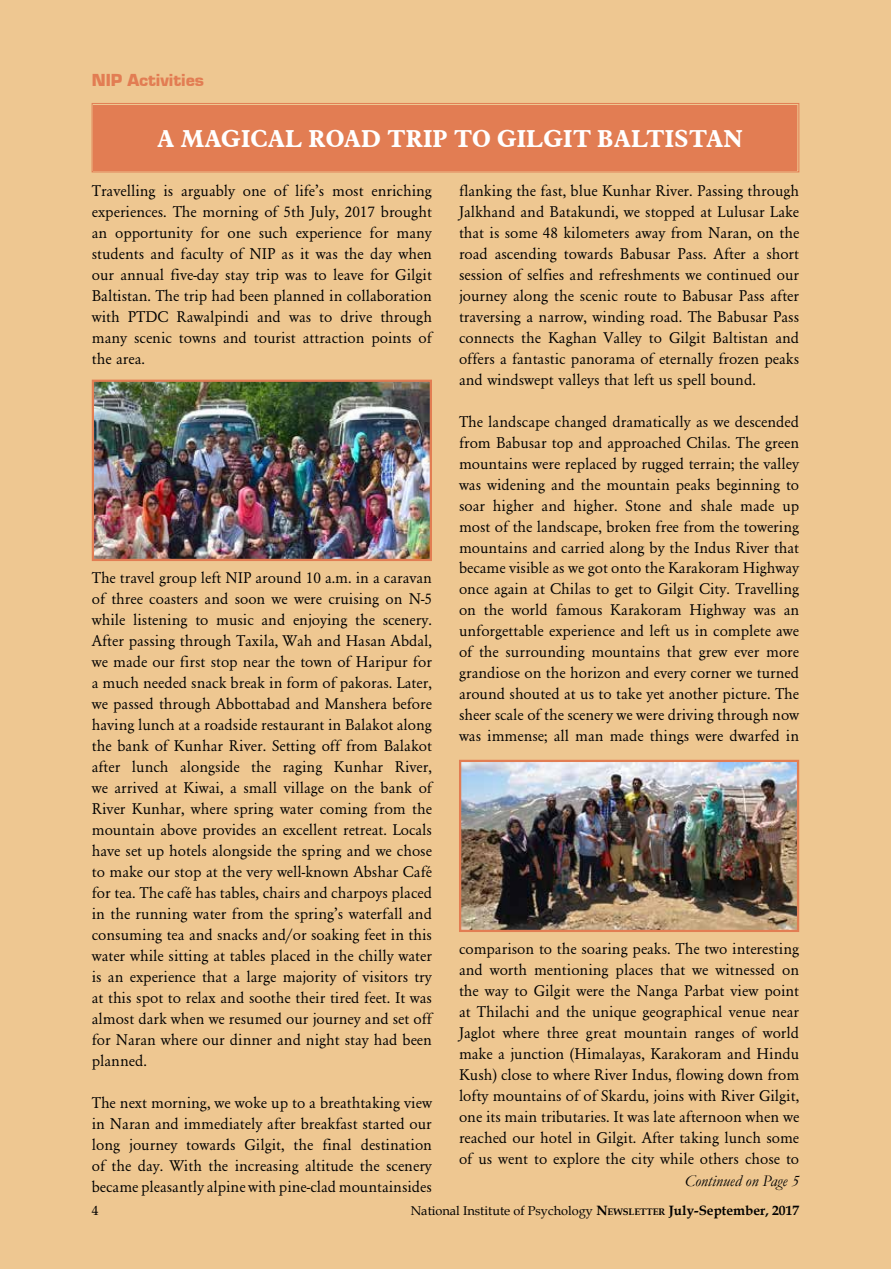
<style>
.page{position:relative;width:891px;height:1269px;background:#eec791}
.page>*{position:absolute;margin:0;border:0;box-sizing:border-box;transform-origin:0 0}
.t1{font:700 24px "Aldine 721 BT";color:#fff}
.t2{font:18px "Eurostile Black DTC";color:#e27d53}
.t3{font:italic 16.5px "Garamond";color:#000}
.t4{font:16.2px/21px "Garamond";color:#000;text-align:justify}
.t5{font:13.5px "Book Antiqua";color:#000}
.t6{font:12.75px "Book Antiqua";color:#000}
.s1{font-weight:700;font-size:13.5px}
.s2{font-weight:700;font-size:9.45px}
</style>
<div class="page">
<div style="left:91px;top:103px;width:709px;height:70px;background:#e27d53"></div>
<div style="left:94px;top:105px;width:703px;height:65px;border:2px solid #e27d53"></div>
<img style="left:95px;top:383px;width:334px;height:175px">
<div style="left:92px;top:380px;width:340px;height:181px;border:2px solid #e27d53"></div>
<img style="left:462px;top:763px;width:334px;height:166px">
<div style="left:459px;top:760px;width:340px;height:172px;border:2px solid #e27d53"></div>
<p class="t2" style="left:92px;top:70px;width:114px">NIP Activities</p>
<h1 class="t1" style="left:157px;top:124px;width:587px">A MAGICAL ROAD TRIP TO GILGIT BALTISTAN</h1>
<p class="t4" style="left:92px;top:180px;width:342px">Travelling is arguably one of life’s most enriching experiences. The morning of 5th July, 2017 brought an opportunity for one such experience for many students and faculty of NIP as it was the day when our annual five-day stay trip was to leave for Gilgit Baltistan. The trip had been planned in collaboration with PTDC Rawalpindi and was to drive through many scenic towns and tourist attraction points of the area.</p>
<p class="t4" style="left:459px;top:180px;width:342px">flanking the fast, blue Kunhar River. Passing through Jalkhand and Batakundi, we stopped at Lulusar Lake that is some 48 kilometers away from Naran, on the road ascending towards Babusar Pass. After a short session of selfies and refreshments we continued our journey along the scenic route to Babusar Pass after traversing a narrow, winding road. The Babusar Pass connects the Kaghan Valley to Gilgit Baltistan and offers a fantastic panorama of eternally frozen peaks and windswept valleys that left us spell bound.</p>
<p class="t4" style="left:459px;top:411px;width:342px">The landscape changed dramatically as we descended from Babusar top and approached Chilas. The green mountains were replaced by rugged terrain; the valley was widening and the mountain peaks beginning to soar higher and higher. Stone and shale made up most of the landscape, broken free from the towering mountains and carried along by the Indus River that became visible as we got onto the Karakoram Highway once again at Chilas to get to Gilgit City. Travelling on the world famous Karakoram Highway was an unforgettable experience and left us in complete awe of the surrounding mountains that grew ever more grandiose on the horizon and every corner we turned around shouted at us to take yet another picture. The sheer scale of the scenery we were driving through now was immense; all man made things were dwarfed in</p>
<p class="t4" style="left:92px;top:568px;width:342px">The travel group left NIP around 10 a.m. in a caravan of three coasters and soon we were cruising on N-5 while listening to music and enjoying the scenery.<br>After passing through Taxila, Wah and Hasan Abdal, we made our first stop near the town of Haripur for a much needed snack break in form of pakoras. Later, we passed through Abbottabad and Manshera before having lunch at a roadside restaurant in Balakot along the bank of Kunhar River. Setting off from Balakot after lunch alongside the raging Kunhar River, we arrived at Kiwai, a small village on the bank of River Kunhar, where spring water coming from the mountain above provides an excellent retreat. Locals have set up hotels alongside the spring and we chose to make our stop at the very well-known Abshar Café for tea. The café has tables, chairs and charpoys placed in the running water from the spring’s waterfall and consuming tea and snacks and/or soaking feet in this water while sitting at tables placed in the chilly water is an experience that a large majority of visitors try at this spot to relax and soothe their tired feet. It was almost dark when we resumed our journey and set off for Naran where our dinner and night stay had been planned.</p>
<p class="t4" style="left:92px;top:1092px;width:342px">The next morning, we woke up to a breathtaking view in Naran and immediately after breakfast started our long journey towards Gilgit, the final destination of the day. With the increasing altitude the scenery became pleasantly alpine with pine-clad mountainsides</p>
<p class="t4" style="left:459px;top:938px;width:342px">comparison to the soaring peaks. The two interesting and worth mentioning places that we witnessed on the way to Gilgit were the Nanga Parbat view point at Thilachi and the unique geographical venue near Jaglot where three great mountain ranges of world make a junction (Himalayas, Karakoram and Hindu Kush) close to where River Indus, flowing down from lofty mountains of of Skardu, joins with River Gilgit, one its main tributaries. It was late afternoon when we reached our hotel in Gilgit. After taking lunch some of us went to explore the city while others chose to</p>
<p class="t3" style="left:685px;top:1170px;width:116px">Continued on Page 5</p>
<p class="t5" style="left:92px;top:1201px;width:8px">4</p>
<p class="t6" style="left:411px;top:1202px;width:390px">National Institute of Psychology <span class="s1">N</span><span class="s2">EWSLETTER</span> <span class="s1">July-September, 2017</span></p>
</div>
